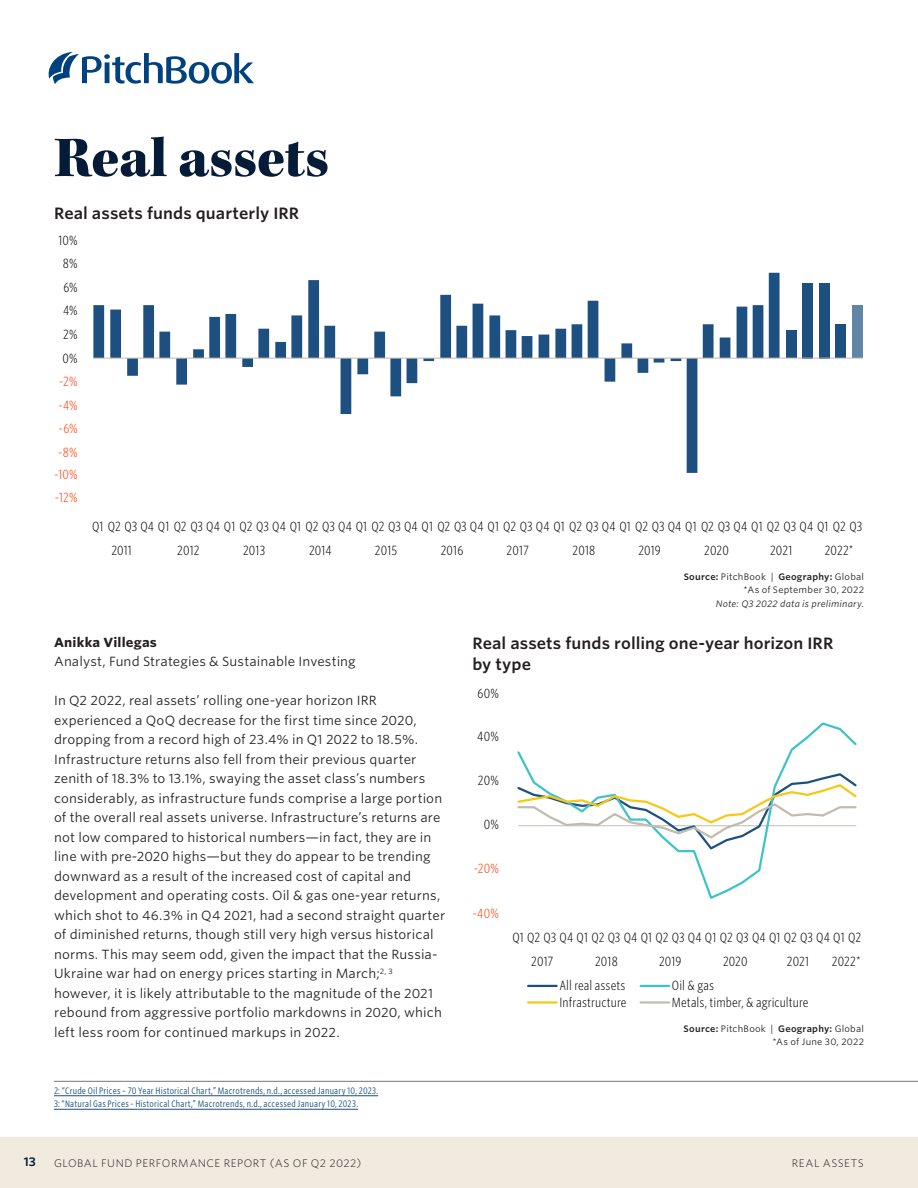
<style>
.page{position:relative;width:918px;height:1188px;background:#fff}
.page>*{position:absolute;margin:0;border:0;box-sizing:border-box;transform-origin:0 0}
.CR_H1{font:58.5px "Kepler Std Black Subh";letter-spacing:-.005em;color:#051c38}
.CR_Chart_title{font:600 15.75px/21px "Whitney S Sm";letter-spacing:.005em;color:#231f20}
.CR_Body_copy_-_runt{font:12.75px/19.5px "Whitney S Sm";letter-spacing:.01em;color:#231f20}
.t1{font:300 12.75px/24px "Whitney Cond S Sm";letter-spacing:.005em;color:#000}
.t2{font:300 12.75px "Whitney Cond S Sm";letter-spacing:.005em;color:#ff3800}
.t3{font:600 12px "Whitney S Sm";color:#051c38}
.t4{font:300 10.5px "Whitney S Sm";letter-spacing:.05em;color:#231f20}
.CR_Footnote{font:9px/13.5px "Whitney Cond S Sm";letter-spacing:.02em;color:#1d5080}
.t5{font:600 9px "Whitney S Sm";letter-spacing:.025em;color:#231f20}
.CR_Source_tag{font:9px "Whitney S Sm";letter-spacing:.03em;color:#231f20}
.CR_Source_tag-2{font:italic 9px "Whitney S Sm";letter-spacing:.02em;color:#231f20}
.s1{font-weight:400}
.s2{font-weight:700}
</style>
<div class="page">
<div style="left:0;top:1137px;width:918px;height:51px;background:#f0ebde"></div>
<svg style="left:49px;top:52px;width:205px;height:32px"></svg>
<div style="left:786px;top:330px;width:10px;height:28px;background:#1d5080"></div>
<div style="left:803px;top:283px;width:10px;height:75px;background:#1d5080"></div>
<div style="left:819px;top:283px;width:10px;height:75px;background:#1d5080"></div>
<div style="left:835px;top:324px;width:11px;height:34px;background:#1d5080"></div>
<div style="left:852px;top:305px;width:10px;height:53px;background:#6185a6"></div>
<svg style="left:93px;top:273px;width:687px;height:200px"></svg>
<hr style="left:93px;top:358px;width:769px;height:1px;background:#c0bcb2">
<svg style="left:517px;top:722px;width:340px;height:177px"></svg>
<svg style="left:517px;top:772px;width:340px;height:79px"></svg>
<hr style="left:528px;top:985px;width:29px;height:2px;background:#1d5080">
<hr style="left:641px;top:985px;width:28px;height:2px;background:#40c2c9">
<hr style="left:528px;top:1001px;width:29px;height:3px;background:#f5c914">
<hr style="left:641px;top:1001px;width:28px;height:3px;background:#c0bcb2">
<hr style="left:54px;top:1081px;width:864px;height:1px;background:#78766f">
<hr style="left:54px;top:1095px;width:324px;height:1px;background:#1d5080">
<hr style="left:54px;top:1109px;width:304px;height:1px;background:#1d5080">
<p class="CR_H1" style="left:54px;top:124px;width:277px">Real assets</p>
<p class="CR_Chart_title" style="left:54px;top:202px;width:247px">Real assets funds quarterly IRR</p>
<p class="t1" style="left:58px;top:228px;width:21px">10%</p>
<p class="t1" style="left:63px;top:251px;width:16px">8%</p>
<p class="t1" style="left:63px;top:275px;width:16px">6%</p>
<p class="t1" style="left:63px;top:298px;width:16px">4%</p>
<p class="t1" style="left:63px;top:322px;width:16px">2%</p>
<p class="t1" style="left:62px;top:345px;width:17px">0%</p>
<p class="t2" style="left:59px;top:373px;width:20px">-2%</p>
<p class="t2" style="left:58px;top:397px;width:21px">-4%</p>
<p class="t2" style="left:58px;top:420px;width:21px">-6%</p>
<p class="t2" style="left:58px;top:444px;width:21px">-8%</p>
<p class="t2" style="left:54px;top:466px;width:25px">-10%</p>
<p class="t2" style="left:55px;top:490px;width:24px">-12%</p>
<p class="t1" style="left:111px;top:514px;width:752px;text-indent:-19px">Q1 Q2 Q3 Q4 Q1 Q2 Q3 Q4 Q1 Q2 Q3 Q4 Q1 Q2 Q3 Q4 Q1 Q2 Q3 Q4 Q1 Q2 Q3 Q4 Q1 Q2 Q3 Q4 Q1 Q2 Q3 Q4 Q1 Q2 Q3 Q4 Q1 Q2 Q3 Q4 Q1 Q2 Q3 Q4 Q1 Q2 Q3<br>2011</p>
<p class="t1" style="left:177px;top:538px;width:24px">2012</p>
<p class="t1" style="left:243px;top:538px;width:23px">2013</p>
<p class="t1" style="left:309px;top:538px;width:24px">2014</p>
<p class="t1" style="left:375px;top:538px;width:24px">2015</p>
<p class="t1" style="left:441px;top:538px;width:24px">2016</p>
<p class="t1" style="left:507px;top:538px;width:24px">2017</p>
<p class="t1" style="left:573px;top:538px;width:24px">2018</p>
<p class="t1" style="left:638px;top:538px;width:24px">2019</p>
<p class="t1" style="left:704px;top:538px;width:26px">2020</p>
<p class="t1" style="left:770px;top:538px;width:24px">2021</p>
<p class="t1" style="left:825px;top:538px;width:30px">2022*</p>
<p class="t5" style="left:684px;top:570px;width:182px">Source: <span class="s1">PitchBook |</span> Geography: <span class="s1">Global</span></p>
<p class="CR_Source_tag" style="left:744px;top:584px;width:122px">*As of September 30, 2022</p>
<p class="CR_Source_tag-2" style="left:716px;top:597px;width:150px">Note: Q3 2022 data is preliminary.</p>
<p class="CR_Body_copy_-_runt" style="left:54px;top:632px;width:303px"><span class="s2">Anikka Villegas<br></span>Analyst, Fund Strategies &amp; Sustainable Investing</p>
<p class="CR_Body_copy_-_runt" style="left:54px;top:691px;width:393px">In Q2 2022, real assets’ rolling one-year horizon IRR experienced a QoQ decrease for the first time since 2020, dropping from a record high of 23.4% in Q1 2022 to 18.5%.<br>Infrastructure returns also fell from their previous quarter zenith of 18.3% to 13.1%, swaying the asset class’s numbers considerably, as infrastructure funds comprise a large portion of the overall real assets universe. Infrastructure’s returns are not low compared to historical numbers—in fact, they are in line with pre-2020 highs—but they do appear to be trending downward as a result of the increased cost of capital and development and operating costs. Oil &amp; gas one-year returns, which shot to 46.3% in Q4 2021, had a second straight quarter of diminished returns, though still very high versus historical norms. This may seem odd, given the impact that the Russia-Ukraine war had on energy prices starting in March;<sup>2,</sup> <sup>3 </sup>however, it is likely attributable to the magnitude of the 2021 rebound from aggressive portfolio markdowns in 2020, which left less room for continued markups in 2022.</p>
<p class="CR_Footnote" style="left:54px;top:1083px;width:326px">2: “Crude Oil Prices – 70 Year Historical Chart,” Macrotrends, n.d., accessed January 10, 2023.<br>3: “Natural Gas Prices - Historical Chart,” Macrotrends, n.d., accessed January 10, 2023.</p>
<p class="CR_Chart_title" style="left:472px;top:633px;width:362px">Real assets funds rolling one-year horizon IRR by type</p>
<p class="t1" style="left:478px;top:680px;width:23px">60%</p>
<p class="t1" style="left:477px;top:724px;width:23px">40%</p>
<p class="t1" style="left:478px;top:768px;width:23px">20%</p>
<p class="t1" style="left:484px;top:812px;width:17px">0%</p>
<p class="t2" style="left:474px;top:860px;width:27px">-20%</p>
<p class="t2" style="left:473px;top:905px;width:28px">-40%</p>
<p class="t1" style="left:531px;top:925px;width:331px;text-indent:-19px">Q1 Q2 Q3 Q4 Q1 Q2 Q3 Q4 Q1 Q2 Q3 Q4 Q1 Q2 Q3 Q4 Q1 Q2 Q3 Q4 Q1 Q2<br>2017</p>
<p class="t1" style="left:595px;top:949px;width:24px">2018</p>
<p class="t1" style="left:659px;top:949px;width:24px">2019</p>
<p class="t1" style="left:723px;top:949px;width:26px">2020</p>
<p class="t1" style="left:787px;top:949px;width:24px">2021</p>
<p class="t1" style="left:832px;top:949px;width:30px">2022*</p>
<p class="t1" style="left:559px;top:973px;width:68px">All real assets</p>
<p class="t1" style="left:672px;top:973px;width:44px">Oil &amp; gas</p>
<p class="t1" style="left:559px;top:990px;width:69px">Infrastructure</p>
<p class="t1" style="left:672px;top:990px;width:138px">Metals, timber, &amp; agriculture</p>
<p class="t5" style="left:684px;top:1022px;width:182px">Source: <span class="s1">PitchBook |</span> Geography: <span class="s1">Global</span></p>
<p class="CR_Source_tag" style="left:772px;top:1035px;width:93px">*As of June 30, 2022</p>
<p class="t3" style="left:24px;top:1153px;width:14px">13</p>
<p class="t4" style="left:54px;top:1156px;width:309px">GLOBAL FUND PERFORMANCE REPORT (AS OF Q2 2022)</p>
<p class="t4" style="left:792px;top:1156px;width:74px">REAL ASSETS</p>
</div>
